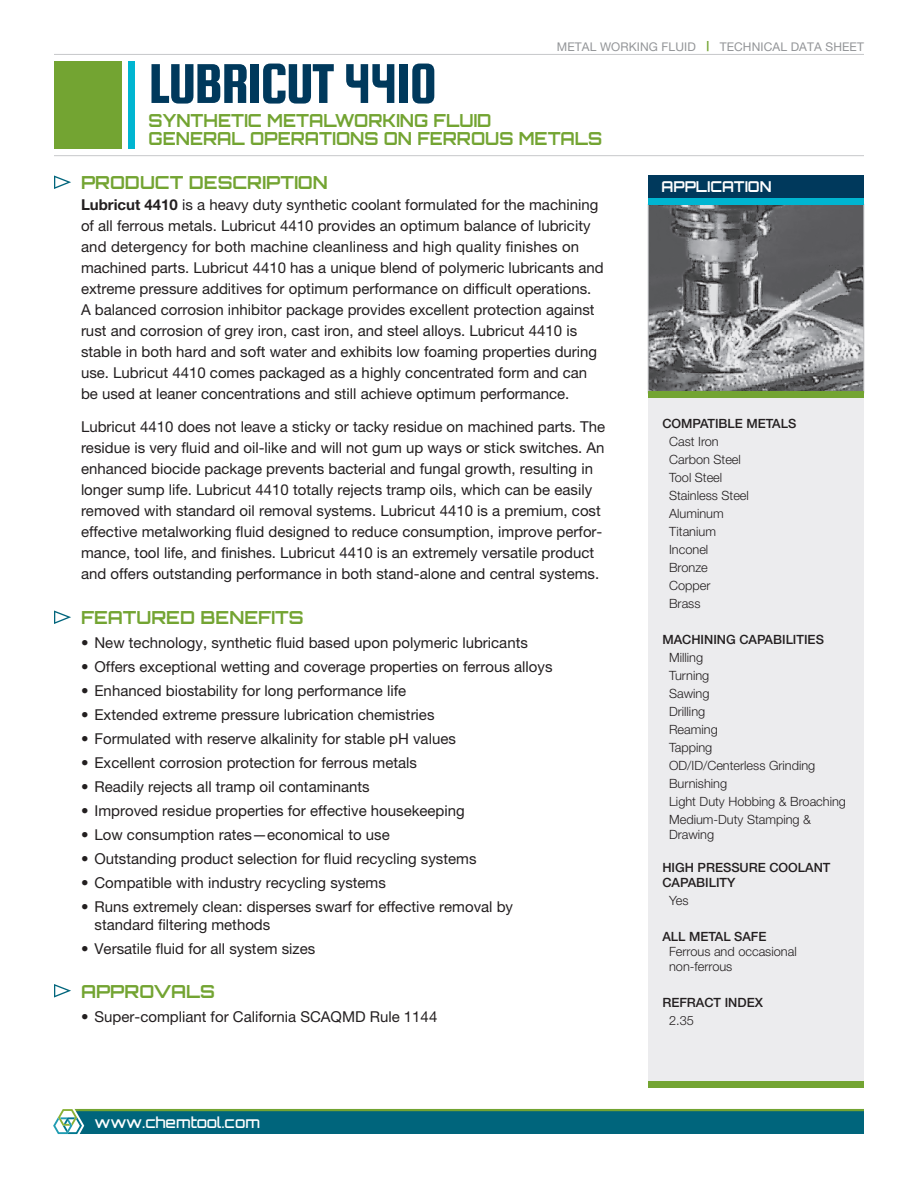
<style>
.page{position:relative;width:918px;height:1188px;background:#fff}
.page>*{position:absolute;margin:0;border:0;box-sizing:border-box;transform-origin:0 0}
.t1{font:60px "Squada One";letter-spacing:-.03em;color:#00395c}
._03_-_subhead{font:700 18px/18px "Orbitron";color:#73a432;scale:.95 1}
._03_-_subhead-2{font:700 18px "Orbitron";color:#73a432}
._04_-_Body_Copy_10_1{font:15px/21px "Helvetica Neue LT Pro";color:#231f20}
._06_-_Benefits_Bulle{font:15px "Helvetica Neue LT Pro";color:#231f20}
._03_-_subhead-3{font:15px "Helvetica Neue LT Pro";color:#231f20}
.t2{font:500 15px "Orbitron";color:#fff}
._03_-_subhead-4{font:700 15px "Orbitron";color:#fff;scale:.95 1}
.Bucket_Body{font:300 12.75px/15px "Helvetica Neue LT Pro";color:#231f20}
.Bucket_Head{font:500 12.75px/15px "Helvetica Neue LT Pro";color:#231f20}
.t3{font:12px "Helvetica Neue LT Pro";letter-spacing:.01em;color:#939598}
.s1{font-weight:700;font-size:10.2px;color:#73a432}
.s2{font-weight:700}
</style>
<div class="page">
<div style="left:648px;top:365px;width:216px;height:719px;background:#ececee"></div>
<div style="left:648px;top:1081px;width:216px;height:7px;background:#73a432"></div>
<div style="left:648px;top:176px;width:216px;height:22px;background:#00395c"></div>
<img style="left:650px;top:206px;width:212px;height:185px">
<div style="left:648px;top:204px;width:216px;height:189px;border:1px solid #bcbdc0"></div>
<div style="left:648px;top:198px;width:216px;height:7px;background:#00b5d1"></div>
<div style="left:648px;top:392px;width:216px;height:6px;background:#73a432"></div>
<svg style="left:54px;top:176px;width:17px;height:13px"></svg>
<svg style="left:54px;top:611px;width:17px;height:13px"></svg>
<svg style="left:54px;top:984px;width:17px;height:14px"></svg>
<div style="left:128px;top:61px;width:6px;height:88px;background:#00b5d1"></div>
<div style="left:54px;top:61px;width:68px;height:88px;background:#73a432"></div>
<hr style="left:54px;top:54px;width:810px;height:1px;background:#c7c8ca">
<hr style="left:54px;top:155px;width:810px;height:1px;background:#c7c8ca">
<div style="left:54px;top:1111px;width:810px;height:23px;background:#00657c"></div>
<hr style="left:54px;top:1109px;width:810px;height:2px;background:#73a432">
<svg style="left:53px;top:1108px;width:31px;height:26px"></svg>
<p class="t3" style="left:557px;top:39px;width:309px">METAL WORKING FLUID <span class="s1">|</span> TECHNICAL DATA SHEET</p>
<p class="t1" style="left:148px;top:51px;width:289px">LUBRICUT 4410</p>
<p class="_03_-_subhead" style="left:148px;top:111px;width:479px">SYNTHETIC METALWORKING FLUID<br>GENERAL OPERATIONS ON FERROUS METALS</p>
<p class="_03_-_subhead-2" style="left:81px;top:172px;width:248px">PRODUCT DESCRIPTION</p>
<p class="_04_-_Body_Copy_10_1" style="left:81px;top:194px;width:524px"><span class="s2">Lubricut 4410</span> is a heavy duty synthetic coolant formulated for the machining of all ferrous metals. Lubricut 4410 provides an optimum balance of lubricity and detergency for both machine cleanliness and high quality finishes on machined parts. Lubricut 4410 has a unique blend of polymeric lubricants and extreme pressure additives for optimum performance on difficult operations.<br>A balanced corrosion inhibitor package provides excellent protection against rust and corrosion of grey iron, cast iron, and steel alloys. Lubricut 4410 is stable in both hard and soft water and exhibits low foaming properties during use. Lubricut 4410 comes packaged as a highly concentrated form and can be used at leaner concentrations and still achieve optimum performance.</p>
<p class="_04_-_Body_Copy_10_1" style="left:81px;top:416px;width:526px;text-align:justify">Lubricut 4410 does not leave a sticky or tacky residue on machined parts. The residue is very fluid and oil-like and will not gum up ways or stick switches. An enhanced biocide package prevents bacterial and fungal growth, resulting in</p>
<p class="_04_-_Body_Copy_10_1" style="left:81px;top:479px;width:513px">longer sump life. Lubricut 4410 totally rejects tramp oils, which can be easily</p>
<p class="_04_-_Body_Copy_10_1" style="left:81px;top:500px;width:523px">removed with standard oil removal systems. Lubricut 4410 is a premium, cost effective metalworking fluid designed to reduce consumption, improve perfor&shy;mance, tool life, and finishes. Lubricut 4410 is an extremely versatile product and offers outstanding performance in both stand-alone and central systems.</p>
<p class="_03_-_subhead-2" style="left:81px;top:607px;width:224px">FEATURED BENEFITS</p>
<p class="_06_-_Benefits_Bulle" style="left:81px;top:634px;width:448px">• New technology, synthetic fluid based upon polymeric lubricants</p>
<p class="_06_-_Benefits_Bulle" style="left:81px;top:658px;width:473px">• Offers exceptional wetting and coverage properties on ferrous alloys</p>
<p class="_06_-_Benefits_Bulle" style="left:81px;top:682px;width:327px">• Enhanced biostability for long performance life</p>
<p class="_06_-_Benefits_Bulle" style="left:81px;top:706px;width:355px">• Extended extreme pressure lubrication chemistries</p>
<p class="_06_-_Benefits_Bulle" style="left:81px;top:730px;width:376px">• Formulated with reserve alkalinity for stable pH values</p>
<p class="_06_-_Benefits_Bulle" style="left:81px;top:754px;width:337px">• Excellent corrosion protection for ferrous metals</p>
<p class="_06_-_Benefits_Bulle" style="left:81px;top:778px;width:290px">• Readily rejects all tramp oil contaminants</p>
<p class="_06_-_Benefits_Bulle" style="left:81px;top:802px;width:385px">• Improved residue properties for effective housekeeping</p>
<p class="_06_-_Benefits_Bulle" style="left:81px;top:826px;width:310px">• Low consumption rates—economical to use</p>
<p class="_06_-_Benefits_Bulle" style="left:81px;top:850px;width:397px">• Outstanding product selection for fluid recycling systems</p>
<p class="_06_-_Benefits_Bulle" style="left:81px;top:874px;width:306px">• Compatible with industry recycling systems</p>
<p class="_06_-_Benefits_Bulle" style="left:81px;top:898px;width:434px">• Runs extremely clean: disperses swarf for effective removal by</p>
<p class="_06_-_Benefits_Bulle" style="left:94px;top:916px;width:177px">standard filtering methods</p>
<p class="_06_-_Benefits_Bulle" style="left:81px;top:940px;width:236px">• Versatile fluid for all system sizes</p>
<p class="_03_-_subhead-2" style="left:81px;top:980px;width:136px">APPROVALS</p>
<p class="_03_-_subhead-3" style="left:81px;top:1007px;width:358px">• Super-compliant for California SCAQMD Rule 1144</p>
<p class="t2" style="left:94px;top:1113px;width:167px">www.chemtool.com</p>
<p class="_03_-_subhead-4" style="left:662px;top:178px;width:117px">APPLICATION</p>
<p class="Bucket_Head" style="left:662px;top:415px;width:135px">COMPATIBLE METALS</p>
<p class="Bucket_Body" style="left:669px;top:433px;width:51px">Cast Iron</p>
<p class="Bucket_Body" style="left:669px;top:451px;width:73px">Carbon Steel</p>
<p class="Bucket_Body" style="left:669px;top:469px;width:55px">Tool Steel</p>
<p class="Bucket_Body" style="left:669px;top:487px;width:81px">Stainless Steel</p>
<p class="Bucket_Body" style="left:669px;top:505px;width:56px">Aluminum</p>
<p class="Bucket_Body" style="left:669px;top:523px;width:48px">Titanium</p>
<p class="Bucket_Body" style="left:669px;top:541px;width:41px">Inconel</p>
<p class="Bucket_Body" style="left:669px;top:559px;width:40px">Bronze</p>
<p class="Bucket_Body" style="left:669px;top:577px;width:43px">Copper</p>
<p class="Bucket_Body" style="left:669px;top:595px;width:33px">Brass</p>
<p class="Bucket_Head" style="left:662px;top:631px;width:163px">MACHINING CAPABILITIES</p>
<p class="Bucket_Body" style="left:669px;top:649px;width:35px">Milling</p>
<p class="Bucket_Body" style="left:669px;top:667px;width:42px">Turning</p>
<p class="Bucket_Body" style="left:669px;top:685px;width:42px">Sawing</p>
<p class="Bucket_Body" style="left:669px;top:703px;width:38px">Drilling</p>
<p class="Bucket_Body" style="left:669px;top:721px;width:50px">Reaming</p>
<p class="Bucket_Body" style="left:669px;top:739px;width:45px">Tapping</p>
<p class="Bucket_Body" style="left:669px;top:757px;width:148px">OD/ID/Centerless Grinding</p>
<p class="Bucket_Body" style="left:669px;top:775px;width:60px">Burnishing</p>
<p class="Bucket_Body" style="left:669px;top:793px;width:178px">Light Duty Hobbing &amp; Broaching</p>
<p class="Bucket_Body" style="left:669px;top:811px;width:143px">Medium-Duty Stamping &amp;<br>Drawing</p>
<p class="Bucket_Head" style="left:662px;top:859px;width:170px">HIGH PRESSURE COOLANT<br>CAPABILITY</p>
<p class="Bucket_Body" style="left:669px;top:892px;width:21px">Yes</p>
<p class="Bucket_Head" style="left:662px;top:928px;width:106px">ALL METAL SAFE</p>
<p class="Bucket_Body" style="left:669px;top:943px;width:129px">Ferrous and occasional non-ferrous</p>
<p class="Bucket_Head" style="left:662px;top:994px;width:102px">REFRACT INDEX</p>
<p class="Bucket_Body" style="left:669px;top:1012px;width:26px">2.35</p>
</div>
